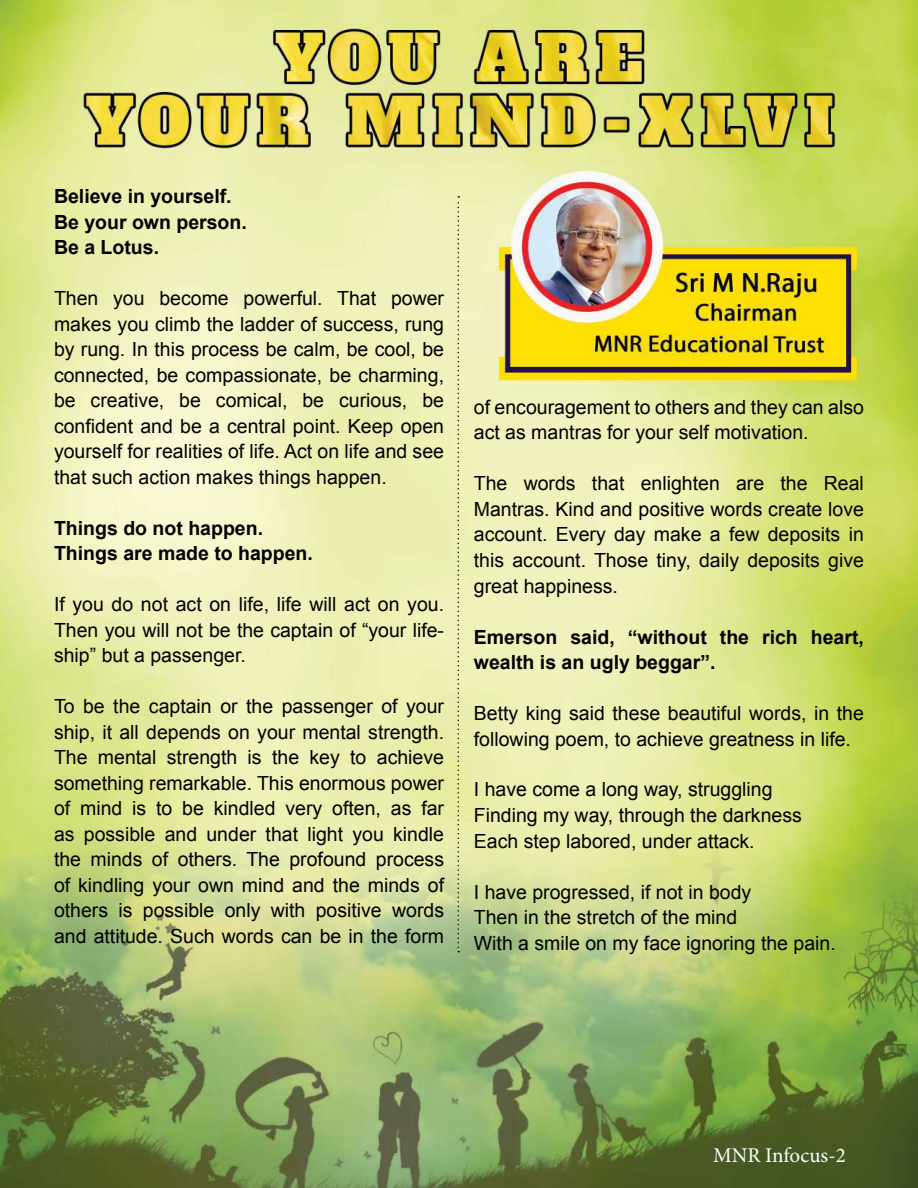
<style>
.page{position:relative;width:918px;height:1188px;background:#fff}
.page>*{position:absolute;margin:0;border:0;box-sizing:border-box;transform-origin:0 0}
.t1{font:21px "Minion Pro";color:#fff}
.t2{font:19.5px/25.5px "Arial";color:#000101;text-align:justify}
.t3{font:700 19.5px/25.5px "Arial";color:#000101}
</style>
<div class="page">
<img style="left:0;top:0;width:918px;height:1188px">
<svg style="left:458px;top:196px;width:1px;height:756px"></svg>
<p class="t3" style="left:54px;top:184px;width:194px">Believe in yourself.<br>Be your own person.<br>Be a Lotus.</p>
<p class="t2" style="left:54px;top:286px;width:392px">Then you become powerful. That power makes you climb the ladder of success, rung by rung. In this process be calm, be cool, be connected, be compassionate, be charming, be creative, be comical, be curious, be confident and be a central point. Keep open yourself for realities of life. Act on life and see that such action makes things happen.</p>
<p class="t3" style="left:54px;top:516px;width:260px">Things do not happen.<br>Things are made to happen.</p>
<p class="t2" style="left:54px;top:592px;width:392px">If you do not act on life, life will act on you.<br>Then you will not be the captain of “your life&shy;ship” but a passenger.</p>
<p class="t2" style="left:54px;top:694px;width:392px">To be the captain or the passenger of your ship, it all depends on your mental strength.<br>The mental strength is the key to achieve something remarkable. This enormous power of mind is to be kindled very often, as far as possible and under that light you kindle the minds of others. The profound process of kindling your own mind and the minds of others is possible only with positive words and attitude. Such words can be in the form</p>
<p class="t2" style="left:474px;top:395px;width:392px">of encouragement to others and they can also act as mantras for your self motivation.</p>
<p class="t2" style="left:474px;top:471px;width:392px">The words that enlighten are the Real Mantras. Kind and positive words create love account. Every day make a few deposits in this account. Those tiny, daily deposits give great happiness.</p>
<p class="t3" style="left:474px;top:624px;width:392px">Emerson said, “without the rich heart, wealth is an ugly beggar”.</p>
<p class="t2" style="left:474px;top:701px;width:392px">Betty king said these beautiful words, in the following poem, to achieve greatness in life.</p>
<p class="t2" style="left:474px;top:777px;width:330px;text-align:left">I have come a long way, struggling<br>Finding my way, through the darkness<br>Each step labored, under attack.</p>
<p class="t2" style="left:474px;top:879px;width:363px;text-align:left">I have progressed, if not in body<br>Then in the stretch of the mind<br>With a smile on my face ignoring the pain.</p>
<p class="t1" style="left:713px;top:1141px;width:134px">MNR Infocus-2</p>
</div>
